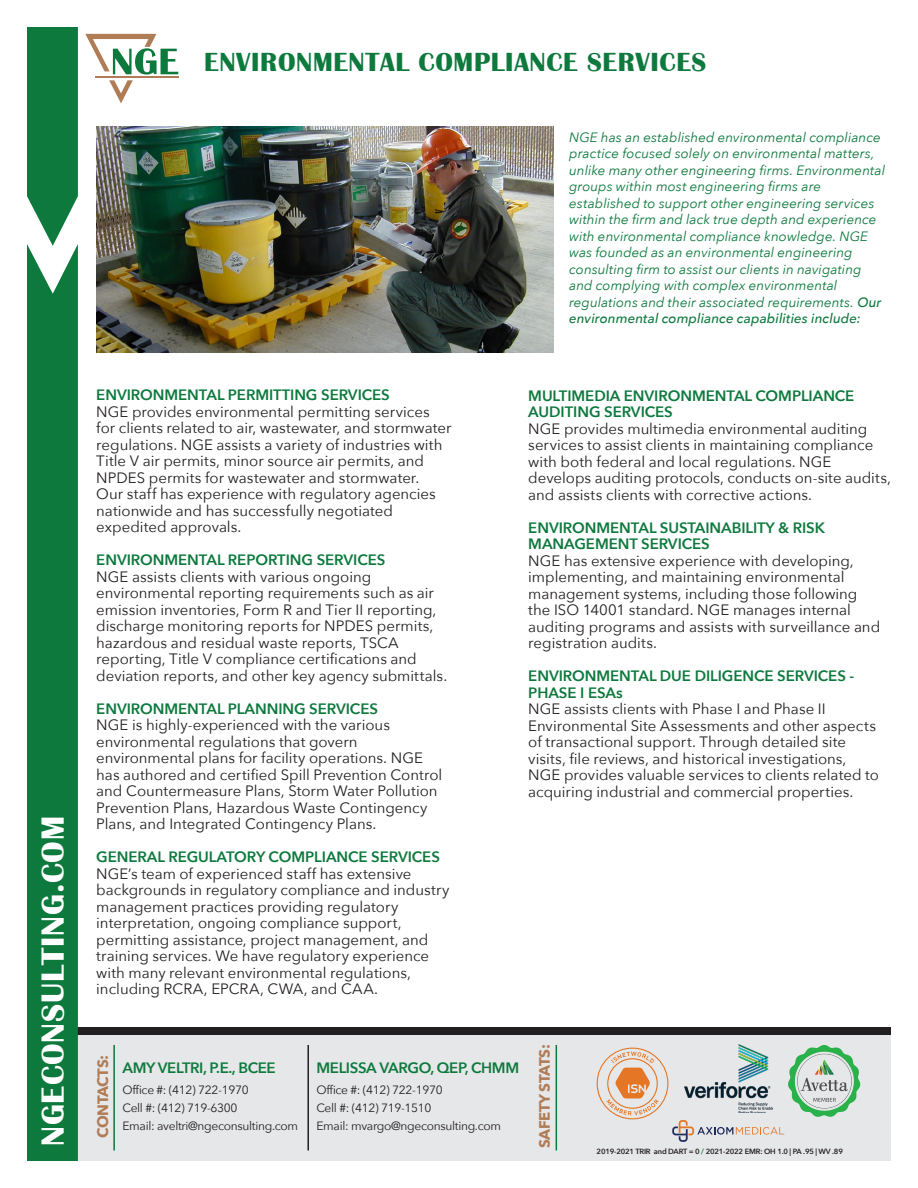
<style>
.page{position:relative;width:918px;height:1188px;background:#fff}
.page>*{position:absolute;margin:0;border:0;box-sizing:border-box;transform-origin:0 0}
.Email{font:700 33px "Britannic";letter-spacing:.025em;color:#fff}
.Sheet_Heading{font:700 27px "Britannic";letter-spacing:.025em;color:#0d793d}
.Copy{font:15px/16.5px "Avenir Next";color:#231f20}
.Copy_Headers___Title{font:15px/16.5px "Avenir Next";color:#231f20}
.Copy_Headers___Title-2{font:600 15px/16.5px "Avenir Next";letter-spacing:-.005em;color:#0d793d}
.Copy_Headers___Title-3{font:600 15px "Avenir Next";letter-spacing:-.025em;color:#0d793d}
.Footer_Headings{font:700 15px "Avenir Next";letter-spacing:-.025em;color:#b07c56}
.Copy_Italic{font:italic 13.5px/16.5px "Avenir Next";letter-spacing:.005em;color:#0d793d}
.Footer_Copy{font:12px "Avenir Next";letter-spacing:-.025em;color:#231f20}
.t1{font:600 7.5px "Avenir Next";letter-spacing:-.025em;color:#231f20}
.s1{font-weight:500}
.s2{color:#0d793d}
</style>
<div class="page">
<div style="left:30px;top:1034px;width:861px;height:127px;background:#e6e7e9"></div>
<svg style="left:596px;top:1045px;width:265px;height:97px"></svg>
<div style="left:30px;top:1027px;width:861px;height:7px;background:#231f20"></div>
<svg style="left:27px;top:27px;width:51px;height:217px;background:#268751"></svg>
<div style="left:27px;top:244px;width:51px;height:917px;background:#0d793d"></div>
<hr style="left:307px;top:1045px;width:2px;height:105px;background:#231f20">
<hr style="left:113px;top:1045px;width:2px;height:105px;background:#0d793d">
<hr style="left:556px;top:1045px;width:1px;height:105px;background:#0d793d">
<svg style="left:85px;top:34px;width:93px;height:69px"></svg>
<img style="left:685px;top:1045px;width:88px;height:67px">
<img style="left:96px;top:126px;width:458px;height:227px">
<p class="Email" style="left:34px;top:1146px;width:331px;rotate:-90deg">NGECONSULTING.COM</p>
<p class="Sheet_Heading" style="left:204px;top:47px;width:503px">ENVIRONMENTAL COMPLIANCE SERVICES</p>
<p class="Copy_Italic" style="left:569px;top:128px;width:317px">NGE has an established environmental compliance practice focused solely on environmental matters, unlike many other engineering firms. Environmental groups within most engineering firms are established to support other engineering services within the firm and lack true depth and experience with environmental compliance knowledge. NGE was founded as an environmental engineering consulting firm to assist our clients in navigating and complying with complex environmental regulations and their associated requirements. <span class="s1">Our environmental compliance capabilities include:</span></p>
<p class="Copy_Headers___Title-2" style="left:96px;top:387px;width:295px">ENVIRONMENTAL PERMITTING SERVICES</p>
<p class="Copy_Headers___Title" style="left:96px;top:403px;width:357px">NGE provides environmental permitting services for clients related to air, wastewater, and stormwater regulations. NGE assists a variety of industries with Title V air permits, minor source air permits, and NPDES permits for wastewater and stormwater.<br>Our staff has experience with regulatory agencies nationwide and has successfully negotiated expedited approvals.</p>
<p class="Copy_Headers___Title-2" style="left:96px;top:552px;width:291px">ENVIRONMENTAL REPORTING SERVICES</p>
<p class="Copy" style="left:96px;top:568px;width:352px">NGE assists clients with various ongoing environmental reporting requirements such as air emission inventories, Form R and Tier II reporting, discharge monitoring reports for NPDES permits, hazardous and residual waste reports, TSCA reporting, Title V compliance certifications and deviation reports, and other key agency submittals.</p>
<p class="Copy_Headers___Title-2" style="left:96px;top:700px;width:283px">ENVIRONMENTAL PLANNING SERVICES</p>
<p class="Copy" style="left:96px;top:716px;width:348px">NGE is highly-experienced with the various environmental regulations that govern environmental plans for facility operations. NGE has authored and certified Spill Prevention Control and Countermeasure Plans, Storm Water Pollution Prevention Plans, Hazardous Waste Contingency Plans, and Integrated Contingency Plans.</p>
<p class="Copy_Headers___Title-2" style="left:96px;top:849px;width:345px">GENERAL REGULATORY COMPLIANCE SERVICES</p>
<p class="Copy" style="left:96px;top:865px;width:355px">NGE’s team of experienced staff has extensive backgrounds in regulatory compliance and industry management practices providing regulatory interpretation, ongoing compliance support, permitting assistance, project management, and training services. We have regulatory experience with many relevant environmental regulations, including RCRA, EPCRA, CWA, and CAA.</p>
<p class="Copy_Headers___Title-2" style="left:528px;top:387px;width:328px">MULTIMEDIA ENVIRONMENTAL COMPLIANCE<br>AUDITING SERVICES</p>
<p class="Copy" style="left:528px;top:420px;width:364px">NGE provides multimedia environmental auditing services to assist clients in maintaining compliance with both federal and local regulations. NGE develops auditing protocols, conducts on-site audits, and assists clients with corrective actions.</p>
<p class="Copy_Headers___Title-2" style="left:528px;top:519px;width:298px">ENVIRONMENTAL SUSTAINABILITY &amp; RISK<br>MANAGEMENT SERVICES</p>
<p class="Copy" style="left:528px;top:552px;width:353px">NGE has extensive experience with developing, implementing, and maintaining environmental management systems, including those following the ISO 14001 standard. NGE manages internal auditing programs and assists with surveillance and registration audits.</p>
<p class="Copy_Headers___Title-2" style="left:528px;top:668px;width:328px">ENVIRONMENTAL DUE DILIGENCE SERVICES -<br>PHASE I ESAs</p>
<p class="Copy" style="left:528px;top:700px;width:352px">NGE assists clients with Phase I and Phase II Environmental Site Assessments and other aspects of transactional support. Through detailed site visits, file reviews, and historical investigations, NGE provides valuable services to clients related to acquiring industrial and commercial properties.</p>
<p class="Footer_Headings" style="left:90px;top:1138px;width:85px;rotate:-90deg">CONTACTS:</p>
<p class="Copy_Headers___Title-3" style="left:122px;top:1055px;width:155px">AMY VELTRI, P.E., BCEE</p>
<p class="Copy_Headers___Title-3" style="left:316px;top:1055px;width:204px">MELISSA VARGO, QEP, CHMM</p>
<p class="Footer_Copy" style="left:122px;top:1080px;width:128px">Office #: (412) 722-1970</p>
<p class="Footer_Copy" style="left:122px;top:1098px;width:117px">Cell #: (412) 719-6300</p>
<p class="Footer_Copy" style="left:122px;top:1116px;width:177px">Email: aveltri@ngeconsulting.com</p>
<p class="Footer_Copy" style="left:316px;top:1080px;width:128px">Office #: (412) 722-1970</p>
<p class="Footer_Copy" style="left:316px;top:1098px;width:117px">Cell #: (412) 719-1510</p>
<p class="Footer_Copy" style="left:316px;top:1116px;width:186px">Email: mvargo@ngeconsulting.com</p>
<p class="Footer_Headings" style="left:532px;top:1148px;width:106px;rotate:-90deg">SAFETY STATS:</p>
<p class="t1" style="left:597px;top:1145px;width:248px">2019-2021 TRIR and DART = 0 <span class="s2">/</span> 2021-2022 EMR: OH 1.0 | PA .95 | WV .89</p>
</div>
